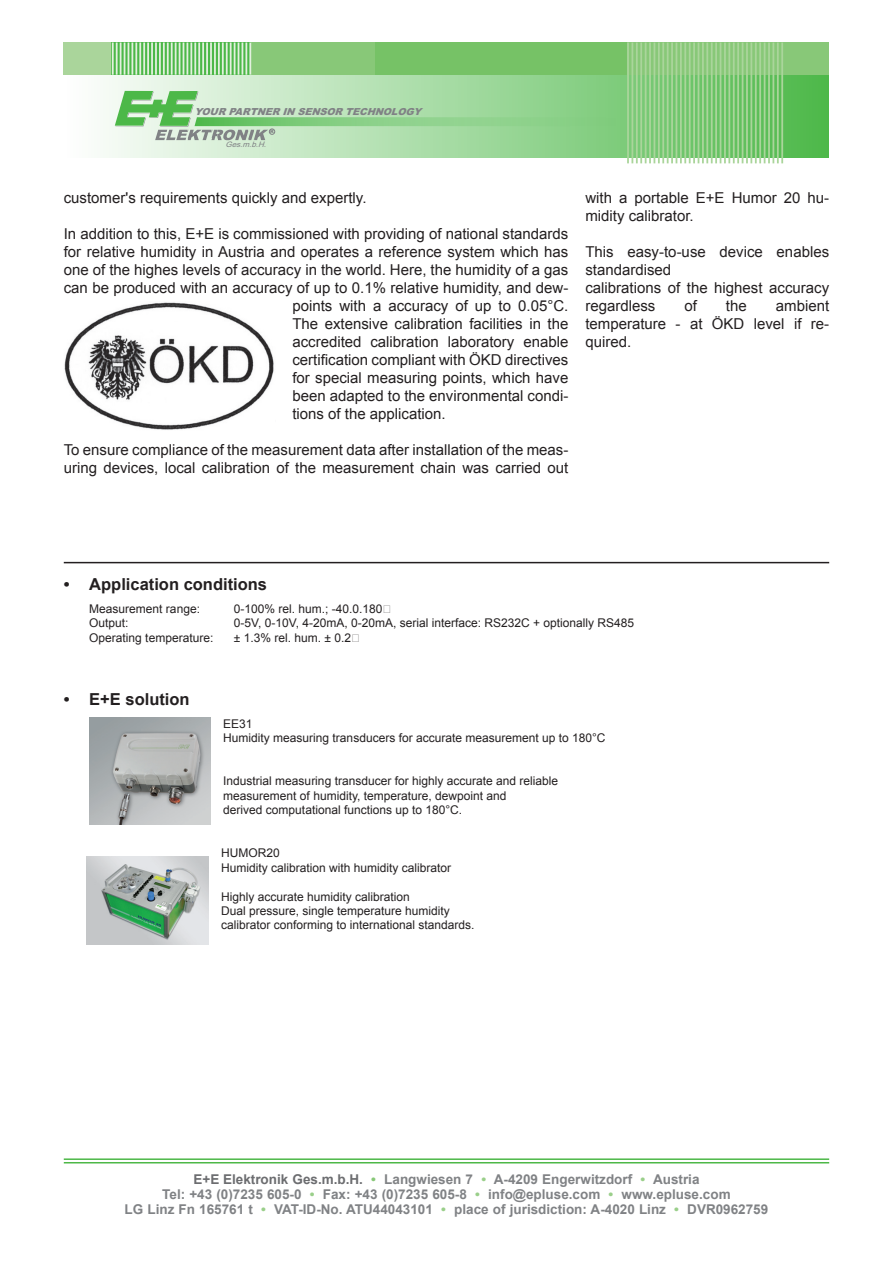
<style>
.page{position:relative;width:893px;height:1263px;background:#fff}
.page>*{position:absolute;margin:0;border:0;box-sizing:border-box;transform-origin:0 0}
.t1{font:700 16.5px "Arial";color:#231f20}
.t2{font:15px/18px "Arial";color:#231f20}
.t3{font:700 13.5px/15px "Arial";color:#808285;text-align:center}
.t4{font:12px/14.4px "Arial";color:#231f20}
.t5{font:italic 900 9.75px "Arial";color:#808285}
.t6{font:italic 7.5px "Arial";color:#808285;scale:1.06 1}
.t7{font:900 4.8px "Arial";color:#808285}
.s1{color:#6c6d70}
.s2{color:#88c878}
.s3{color:#9acf8a}
</style>
<div class="page">
<img style="left:89px;top:717px;width:122px;height:108px">
<hr style="left:64px;top:562px;width:765px;height:1px;background:#231f20">
<hr style="left:64px;top:1162px;width:765px;height:1px;background:#4eb848">
<hr style="left:64px;top:1158px;width:765px;height:2px;background:#4eb848">
<div style="left:64px;top:43px;width:263px;height:32px;background:#aad59b"></div>
<svg style="left:114px;top:43px;width:135px;height:32px;background:#60bf5b"></svg>
<div style="left:251px;top:43px;width:124px;height:32px;background:#88c878"></div>
<div style="left:383px;top:43px;width:446px;height:32px;background:#88c878"></div>
<hr style="left:112px;top:43px;width:2px;height:32px;background:#e3f0de">
<hr style="left:116px;top:43px;width:2px;height:32px;background:#e3f0de">
<hr style="left:120px;top:43px;width:1px;height:32px;background:#e3f0de">
<hr style="left:124px;top:43px;width:1px;height:32px;background:#e3f0de">
<hr style="left:128px;top:43px;width:1px;height:32px;background:#e3f0de">
<hr style="left:131px;top:43px;width:2px;height:32px;background:#e3f0de">
<hr style="left:135px;top:43px;width:2px;height:32px;background:#e3f0de">
<hr style="left:139px;top:43px;width:2px;height:32px;background:#e3f0de">
<hr style="left:143px;top:43px;width:2px;height:32px;background:#e3f0de">
<hr style="left:147px;top:43px;width:2px;height:32px;background:#e3f0de">
<hr style="left:151px;top:43px;width:2px;height:32px;background:#e3f0de">
<hr style="left:155px;top:43px;width:2px;height:32px;background:#e3f0de">
<hr style="left:159px;top:43px;width:2px;height:32px;background:#e3f0de">
<hr style="left:163px;top:43px;width:2px;height:32px;background:#e3f0de">
<hr style="left:167px;top:43px;width:2px;height:32px;background:#e3f0de">
<hr style="left:171px;top:43px;width:2px;height:32px;background:#e3f0de">
<hr style="left:175px;top:43px;width:2px;height:32px;background:#e3f0de">
<hr style="left:179px;top:43px;width:1px;height:32px;background:#e3f0de">
<hr style="left:183px;top:43px;width:1px;height:32px;background:#e3f0de">
<hr style="left:187px;top:43px;width:1px;height:32px;background:#e3f0de">
<hr style="left:190px;top:43px;width:2px;height:32px;background:#e3f0de">
<hr style="left:194px;top:43px;width:2px;height:32px;background:#e3f0de">
<hr style="left:198px;top:43px;width:2px;height:32px;background:#e3f0de">
<hr style="left:202px;top:43px;width:2px;height:32px;background:#e3f0de">
<hr style="left:206px;top:43px;width:2px;height:32px;background:#e3f0de">
<hr style="left:210px;top:43px;width:2px;height:32px;background:#e3f0de">
<hr style="left:214px;top:43px;width:2px;height:32px;background:#e3f0de">
<hr style="left:218px;top:43px;width:2px;height:32px;background:#e3f0de">
<hr style="left:222px;top:43px;width:2px;height:32px;background:#e3f0de">
<hr style="left:226px;top:43px;width:2px;height:32px;background:#e3f0de">
<hr style="left:230px;top:43px;width:2px;height:32px;background:#e3f0de">
<hr style="left:234px;top:43px;width:1px;height:32px;background:#e3f0de">
<hr style="left:238px;top:43px;width:1px;height:32px;background:#e3f0de">
<hr style="left:242px;top:43px;width:1px;height:32px;background:#e3f0de">
<hr style="left:245px;top:43px;width:2px;height:32px;background:#e3f0de">
<hr style="left:249px;top:43px;width:2px;height:32px;background:#e3f0de">
<div style="left:375px;top:43px;width:252px;height:32px;background:#76c266"></div>
<div style="left:64px;top:75px;width:765px;height:82px;background:linear-gradient(to right,#fefefe,#4fb94b)"></div>
<hr style="left:627px;top:43px;width:2px;height:120px;background:#aad59b">
<hr style="left:631px;top:43px;width:2px;height:120px;background:#aad59b">
<hr style="left:636px;top:43px;width:2px;height:120px;background:#aad59b">
<hr style="left:640px;top:43px;width:2px;height:120px;background:#aad59b">
<hr style="left:645px;top:43px;width:1px;height:120px;background:#aad59b">
<hr style="left:649px;top:43px;width:2px;height:120px;background:#aad59b">
<hr style="left:653px;top:43px;width:2px;height:120px;background:#aad59b">
<hr style="left:658px;top:43px;width:2px;height:120px;background:#aad59b">
<hr style="left:662px;top:43px;width:2px;height:120px;background:#aad59b">
<hr style="left:667px;top:43px;width:2px;height:120px;background:#aad59b">
<hr style="left:671px;top:43px;width:2px;height:120px;background:#aad59b">
<hr style="left:676px;top:43px;width:1px;height:120px;background:#aad59b">
<hr style="left:680px;top:43px;width:2px;height:120px;background:#aad59b">
<hr style="left:684px;top:43px;width:2px;height:120px;background:#aad59b">
<hr style="left:689px;top:43px;width:2px;height:120px;background:#aad59b">
<hr style="left:693px;top:43px;width:2px;height:120px;background:#aad59b">
<hr style="left:698px;top:43px;width:1px;height:120px;background:#aad59b">
<hr style="left:702px;top:43px;width:2px;height:120px;background:#aad59b">
<hr style="left:706px;top:43px;width:2px;height:120px;background:#aad59b">
<hr style="left:711px;top:43px;width:2px;height:120px;background:#aad59b">
<hr style="left:715px;top:43px;width:2px;height:120px;background:#aad59b">
<hr style="left:720px;top:43px;width:1px;height:120px;background:#aad59b">
<hr style="left:724px;top:43px;width:2px;height:120px;background:#aad59b">
<hr style="left:728px;top:43px;width:2px;height:120px;background:#aad59b">
<hr style="left:733px;top:43px;width:2px;height:120px;background:#aad59b">
<hr style="left:737px;top:43px;width:2px;height:120px;background:#aad59b">
<hr style="left:742px;top:43px;width:1px;height:120px;background:#aad59b">
<hr style="left:746px;top:43px;width:2px;height:120px;background:#aad59b">
<hr style="left:750px;top:43px;width:2px;height:120px;background:#aad59b">
<hr style="left:755px;top:43px;width:2px;height:120px;background:#aad59b">
<hr style="left:759px;top:43px;width:2px;height:120px;background:#aad59b">
<hr style="left:764px;top:43px;width:1px;height:120px;background:#aad59b">
<hr style="left:768px;top:43px;width:2px;height:120px;background:#aad59b">
<hr style="left:772px;top:43px;width:2px;height:120px;background:#aad59b">
<hr style="left:777px;top:43px;width:2px;height:120px;background:#aad59b">
<hr style="left:781px;top:43px;width:2px;height:120px;background:#aad59b">
<svg style="left:115px;top:91px;width:510px;height:49px;background:#a3d8a1"></svg>
<img style="left:64px;top:302px;width:210px;height:128px">
<img style="left:87px;top:856px;width:121px;height:88px">
<p class="t5" style="left:195px;top:105px;width:232px">YOURPARTNERINSENSORTECHNOLOGY</p>
<p class="t7" style="left:270px;top:128px;width:5px">R</p>
<p class="t6" style="left:226px;top:139px;width:42px">Ges.m.b.H.</p>
<p class="t2" style="left:64px;top:189px;width:304px">customer's requirements quickly and expertly.</p>
<p class="t2" style="left:64px;top:225px;width:506px">In addition to this, E+E is commissioned with providing of national standards</p>
<p class="t2" style="left:64px;top:243px;width:506px">for relative humidity in Austria and operates a reference system which has</p>
<p class="t2" style="left:64px;top:261px;width:506px">one of the highes levels of accuracy in the world. Here, the humidity of a gas</p>
<p class="t2" style="left:64px;top:279px;width:506px">can be produced with an accuracy of up to 0.1% relative humidity, and dew-</p>
<p class="t2" style="left:292px;top:297px;width:277px">points with a accuracy of up to 0.05°C.</p>
<p class="t2" style="left:292px;top:315px;width:278px">The extensive calibration facilities in the</p>
<p class="t2" style="left:292px;top:333px;width:277px">accredited calibration laboratory enable</p>
<p class="t2" style="left:292px;top:351px;width:278px">certification compliant with ÖKD directives</p>
<p class="t2" style="left:292px;top:369px;width:278px">for special measuring points, which have</p>
<p class="t2" style="left:292px;top:387px;width:278px">been adapted to the environmental condi-</p>
<p class="t2" style="left:292px;top:405px;width:155px">tions of the application.</p>
<p class="t2" style="left:64px;top:441px;width:506px">To ensure compliance of the measurement data after installation of the meas&shy;uring devices, local calibration of the measurement chain was carried out</p>
<p class="t2" style="left:585px;top:189px;width:245px">with a portable E+E Humor 20 hu&shy;midity calibrator.</p>
<p class="t2" style="left:585px;top:243px;width:245px">This easy-to-use device enables standardised<br>calibrations of the highest accuracy regardless</p>
<p class="t2" style="left:684px;top:297px;width:14px">of</p>
<p class="t2" style="left:726px;top:297px;width:22px">the</p>
<p class="t2" style="left:585px;top:297px;width:245px;text-align:justify;text-indent:190px">ambient temperature - at ÖKD level if re&shy;quired.</p>
<p class="t1" style="left:64px;top:573px;width:205px">• Application conditions</p>
<p class="t4" style="left:89px;top:602px;width:112px">Measurement range:</p>
<p class="t4" style="left:234px;top:602px;width:159px">0-100% rel. hum.; -40.0.180℃</p>
<p class="t4" style="left:89px;top:616px;width:41px">Output:</p>
<p class="t4" style="left:234px;top:616px;width:402px">0-5V, 0-10V, 4-20mA, 0-20mA, serial interface: RS232C + optionally RS485</p>
<p class="t4" style="left:89px;top:631px;width:126px">Operating temperature:</p>
<p class="t4" style="left:234px;top:631px;width:128px">± 1.3% rel. hum. ± 0.2℃</p>
<p class="t1" style="left:64px;top:688px;width:127px">• E+E solution</p>
<p class="t4" style="left:223px;top:716px;width:384px">EE31<br>Humidity measuring transducers for accurate measurement up to 180°C</p>
<p class="t4" style="left:223px;top:774px;width:336px">Industrial measuring transducer for highly accurate and reliable measurement of humidity, temperature, dewpoint and<br>derived computational functions up to 180°C.</p>
<p class="t4" style="left:221px;top:846px;width:232px">HUMOR20<br>Humidity calibration with humidity calibrator</p>
<p class="t4" style="left:221px;top:889px;width:255px">Highly accurate humidity calibration<br>Dual pressure, single temperature humidity calibrator conforming to international standards.</p>
<p class="t3" style="left:125px;top:1172px;width:645px"><span class="s1">E+E Elektronik Ges.m.b.H.</span> <span class="s2">•</span> Langwiesen 7 <span class="s3">•</span> A-4209 Engerwitzdorf <span class="s3">•</span> Austria<br>Tel: +43 (0)7235 605-0 <span class="s3">•</span> Fax: +43 (0)7235 605-8 <span class="s3">•</span> info@epluse.com <span class="s3">•</span> www.epluse.com<br>LG Linz Fn 165761 t <span class="s3">•</span> VAT-ID-No. ATU44043101 <span class="s3">•</span> place of jurisdiction: A-4020 Linz <span class="s3">•</span> DVR0962759</p>
</div>
